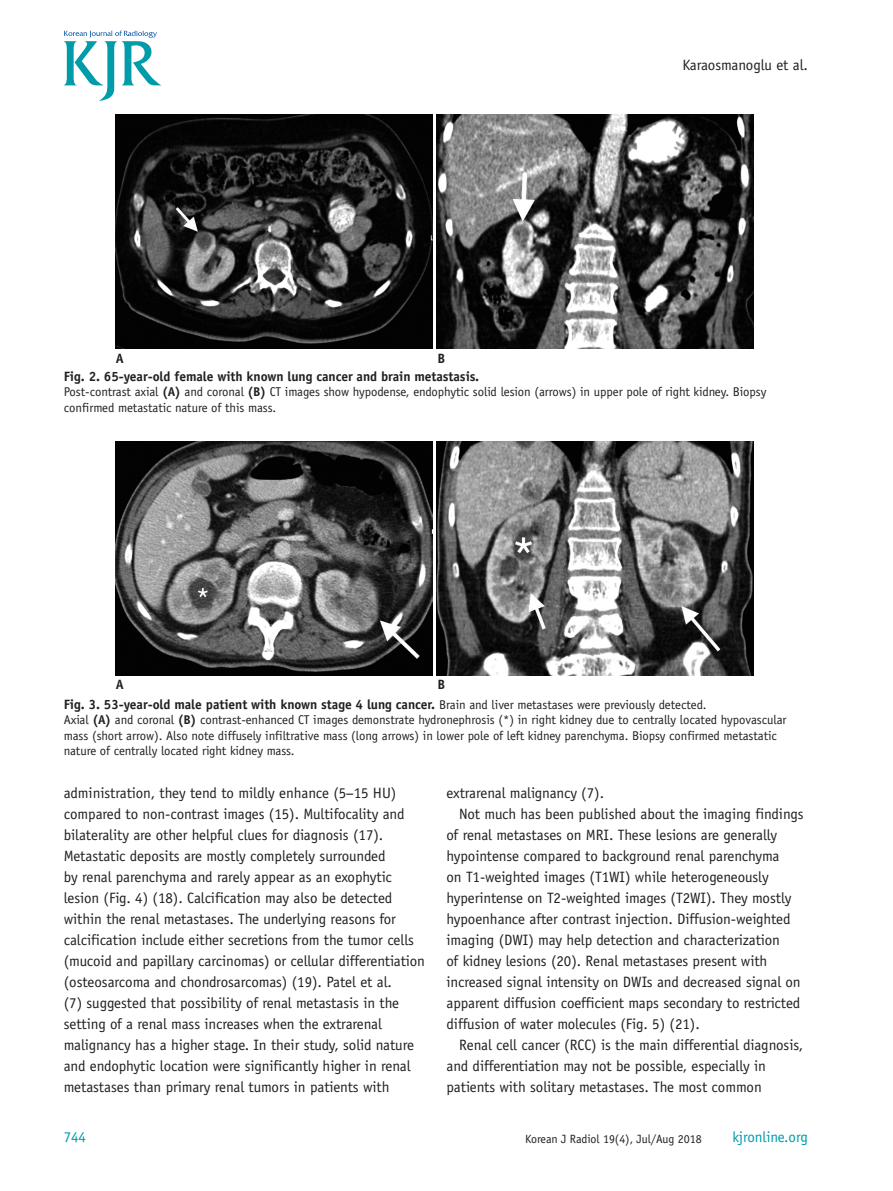
<style>
.page{position:relative;width:893px;height:1191px;background:#fff}
.page>*{position:absolute;margin:0;border:0;box-sizing:border-box;transform-origin:0 0}
.t1{font:15px/21px "Officina Sans Std";letter-spacing:-.005em;color:#231f20}
.t2{font:15px "Officina Sans Std";letter-spacing:-.005em;color:#009caa}
.t3{font:700 13.5px/18px "Officina Sans Std";letter-spacing:-.005em;color:#231f20}
.t4{font:12.75px/15.3px "Officina Sans Std";letter-spacing:-.005em;color:#231f20}
.t5{font:12px "Officina Sans Std";letter-spacing:-.005em;color:#231f20}
.s1{font-weight:700}
.s2{font-weight:400;font-size:12.75px}
</style>
<div class="page">
<svg style="left:64px;top:31px;width:97px;height:70px"></svg>
<img style="left:116px;top:115px;width:317px;height:234px">
<img style="left:437px;top:115px;width:317px;height:234px">
<img style="left:116px;top:441px;width:317px;height:234px">
<img style="left:437px;top:441px;width:317px;height:234px">
<p class="t1" style="left:682px;top:54px;width:127px">Karaosmanoglu et al.</p>
<p class="t3" style="left:64px;top:349px;width:417px;text-indent:374px">B<br>Fig. 2. 65-year-old female with known lung cancer and brain metastasis.</p>
<p class="t4" style="left:64px;top:384px;width:704px">Post-contrast axial <span class="s1">(A)</span> and coronal <span class="s1">(B)</span> CT images show hypodense, endophytic solid lesion (arrows) in upper pole of right kidney. Biopsy confirmed metastatic nature of this mass.</p>
<p class="t3" style="left:116px;top:349px;width:10px">A</p>
<p class="t3" style="left:64px;top:675px;width:644px;line-height:19.5px;text-indent:374px">B<br>Fig. 3. 53-year-old male patient with known stage 4 lung cancer. <span class="s2">Brain and liver metastases were previously detected.</span></p>
<p class="t4" style="left:64px;top:712px;width:724px">Axial <span class="s1">(A)</span> and coronal <span class="s1">(B)</span> contrast-enhanced CT images demonstrate hydronephrosis (*) in right kidney due to centrally located hypovascular mass (short arrow). Also note diffusely infiltrative mass (long arrows) in lower pole of left kidney parenchyma. Biopsy confirmed metastatic nature of centrally located right kidney mass.</p>
<p class="t3" style="left:116px;top:675px;width:10px">A</p>
<p class="t1" style="left:64px;top:782px;width:363px">administration, they tend to mildly enhance (5−15 HU) compared to non-contrast images (15). Multifocality and bilaterality are other helpful clues for diagnosis (17).<br>Metastatic deposits are mostly completely surrounded<br>by renal parenchyma and rarely appear as an exophytic lesion (Fig. 4) (18). Calcification may also be detected within the renal metastases. The underlying reasons for calcification include either secretions from the tumor cells (mucoid and papillary carcinomas) or cellular differentiation (osteosarcoma and chondrosarcomas) (19). Patel et al.<br>(7) suggested that possibility of renal metastasis in the setting of a renal mass increases when the extrarenal malignancy has a higher stage. In their study, solid nature and endophytic location were significantly higher in renal metastases than primary renal tumors in patients with</p>
<p class="t1" style="left:446px;top:782px;width:159px">extrarenal malignancy (7).</p>
<p class="t1" style="left:459px;top:803px;width:346px">Not much has been published about the imaging findings</p>
<p class="t1" style="left:446px;top:824px;width:332px">of renal metastases on MRI. These lesions are generally</p>
<p class="t1" style="left:446px;top:845px;width:335px">hypointense compared to background renal parenchyma</p>
<p class="t1" style="left:446px;top:866px;width:324px">on T1-weighted images (T1WI) while heterogeneously</p>
<p class="t1" style="left:446px;top:887px;width:346px">hyperintense on T2-weighted images (T2WI). They mostly</p>
<p class="t1" style="left:446px;top:908px;width:346px">hypoenhance after contrast injection. Diffusion-weighted</p>
<p class="t1" style="left:446px;top:929px;width:335px">imaging (DWI) may help detection and characterization</p>
<p class="t1" style="left:446px;top:950px;width:322px">of kidney lesions (20). Renal metastases present with</p>
<p class="t1" style="left:446px;top:971px;width:356px">increased signal intensity on DWIs and decreased signal on</p>
<p class="t1" style="left:446px;top:992px;width:355px">apparent diffusion coefficient maps secondary to restricted</p>
<p class="t1" style="left:446px;top:1013px;width:255px">diffusion of water molecules (Fig. 5) (21).</p>
<p class="t1" style="left:459px;top:1034px;width:346px">Renal cell cancer (RCC) is the main differential diagnosis,</p>
<p class="t1" style="left:446px;top:1055px;width:321px">and differentiation may not be possible, especially in</p>
<p class="t1" style="left:446px;top:1076px;width:317px">patients with solitary metastases. The most common</p>
<p class="t2" style="left:64px;top:1128px;width:24px">744</p>
<p class="t5" style="left:525px;top:1132px;width:178px">Korean J Radiol 19(4), Jul/Aug 2018</p>
<p class="t2" style="left:732px;top:1128px;width:77px">kjronline.org</p>
</div>
